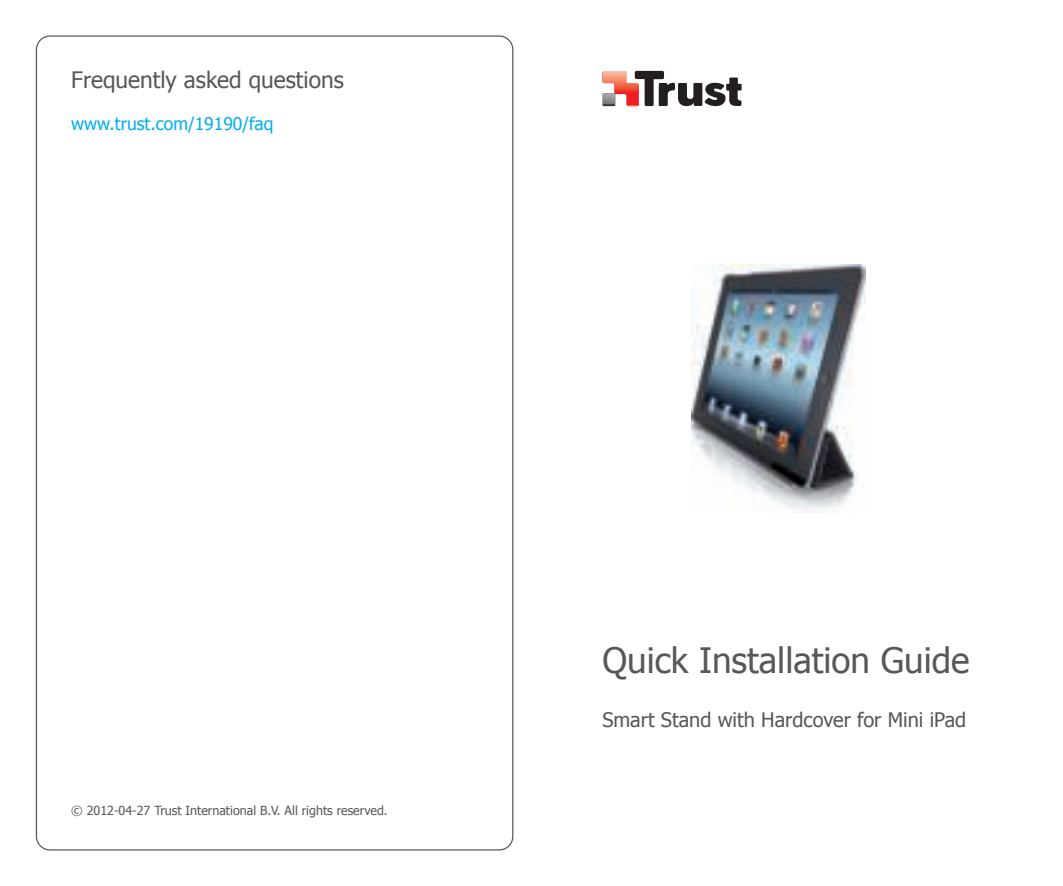
<style>
.page{position:relative;width:1063px;height:886px;background:#fff}
.page>*{position:absolute;margin:0;border:0;box-sizing:border-box;transform-origin:0 0}
.t1{font:35px "Tahoma";color:#57585a}
.t2{font:22.5px "Tahoma";color:#57585a}
.t3{font:20px "Tahoma";color:#57585a}
.t4{font:17.5px "Tahoma";color:#00aeef}
.t5{font:12.5px "Tahoma";color:#57585a}
</style>
<div class="page">
<img style="left:691px;top:265px;width:175px;height:247px">
<svg style="left:602px;top:71px;width:140px;height:36px"></svg>
<svg style="left:36px;top:35px;width:477px;height:815px"></svg>
<h2 class="t2" style="left:71px;top:71px;width:274px">Frequently asked questions</h2>
<h3 class="t4" style="left:71px;top:117px;width:204px">www.trust.com/19190/faq</h3>
<p class="t5" style="left:71px;top:805px;width:318px">© 2012-04-27 Trust International B.V. All rights reserved.</p>
<h1 class="t1" style="left:602px;top:646px;width:369px">Quick Installation Guide</h1>
<h3 class="t3" style="left:602px;top:711px;width:365px">Smart Stand with Hardcover for Mini iPad</h3>
</div>
